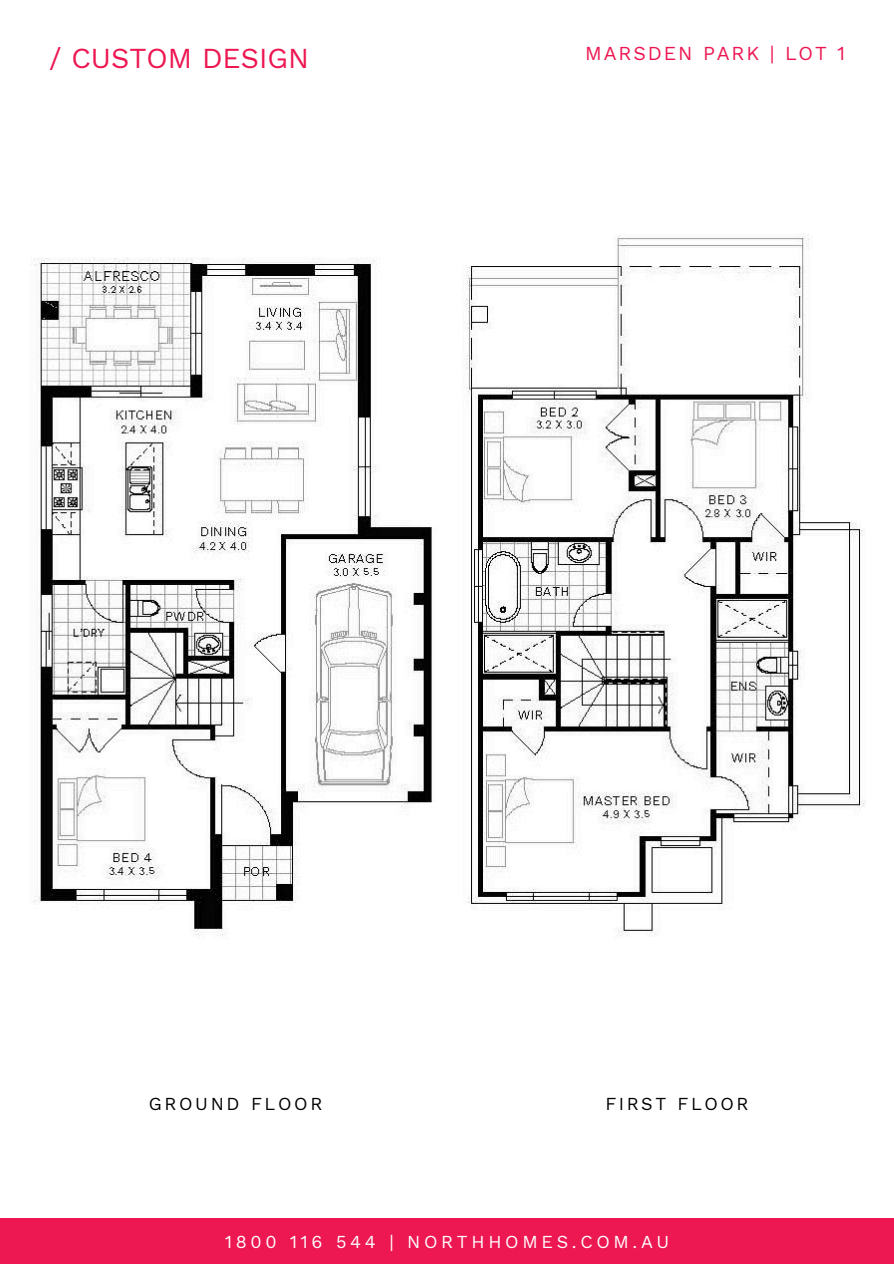
<style>
.page{position:relative;width:894px;height:1264px;background:#fff}
.page>*{position:absolute;margin:0;border:0;box-sizing:border-box;transform-origin:0 0}
.t1{font:28.5px "Work Sans";color:#ed1651}
.t2{font:19.5px "Work Sans";letter-spacing:.1em;color:#ed1651}
.t3{font:18px "Work Sans";letter-spacing:.205em;color:#fff}
.t4{font:18px "Work Sans";letter-spacing:.145em;color:#000101}
</style>
<div class="page">
<div style="left:0;top:1218px;width:893px;height:45px;background:#ed1752"></div>
<img style="left:33px;top:258px;width:399px;height:678px">
<img style="left:464px;top:234px;width:401px;height:702px">
<h1 class="t1" style="left:49px;top:42px;width:261px">/ CUSTOM DESIGN</h1>
<p class="t2" style="left:585px;top:42px;width:261px">MARSDEN PARK | LOT 1</p>
<p class="t4" style="left:149px;top:1093px;width:175px">GROUND FLOOR</p>
<p class="t4" style="left:605px;top:1093px;width:145px">FIRST FLOOR</p>
<p class="t3" style="left:225px;top:1230px;width:445px">1800 116 544 | NORTHHOMES.COM.AU</p>
</div>
